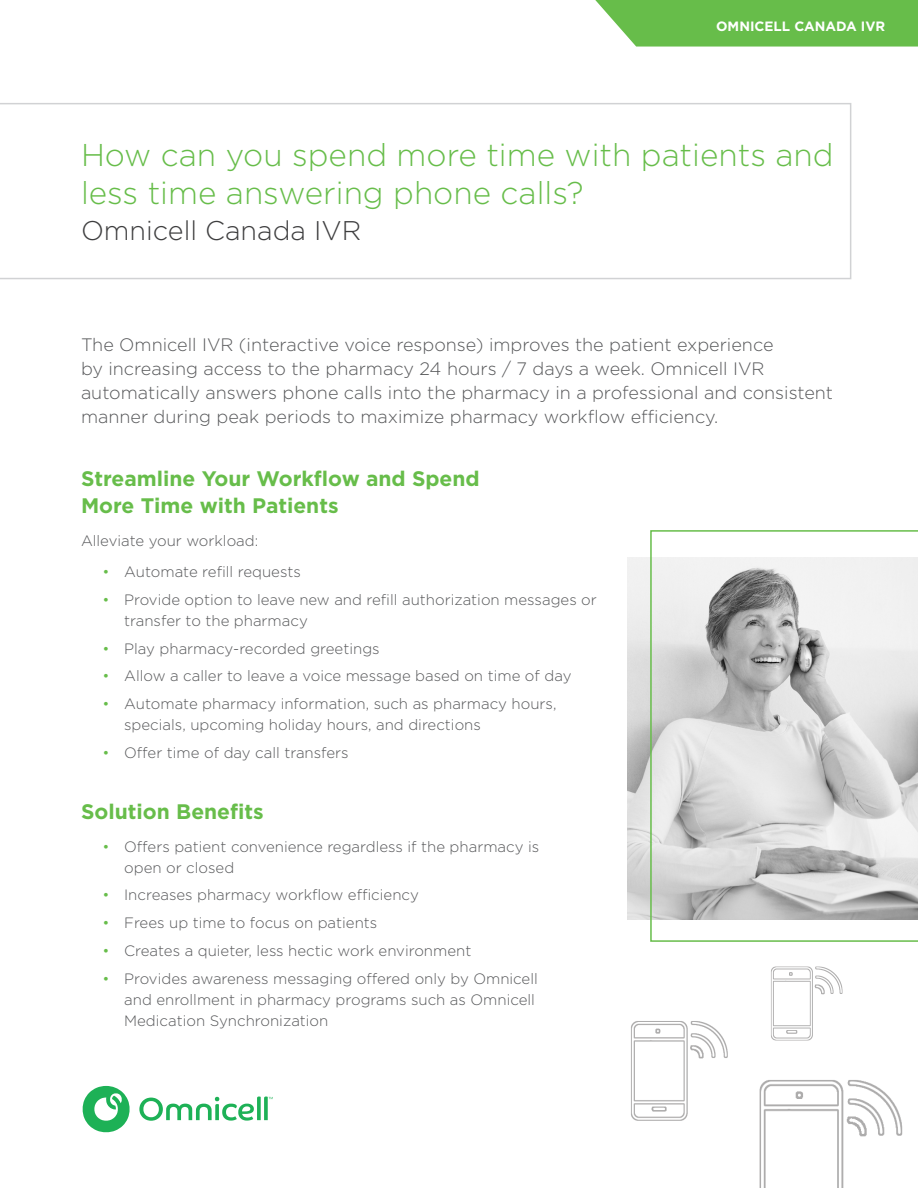
<style>
.page{position:relative;width:918px;height:1188px;background:#fff}
.page>*{position:absolute;margin:0;border:0;box-sizing:border-box;transform-origin:0 0}
.t1{font:300 31.5px/37.5px "Gotham";color:#67bd4a}
.t2{font:300 27px "Gotham";color:#3e3e3f}
.t3{font:700 21px "Gotham";color:#67bd4a}
.body{font:300 18px/24px "Gotham";color:#57585a}
.paragraph_before_bul{font:300 15px/21px "Gotham";color:#57585a}
.t4{font:700 13.5px "Gotham";color:#fff}
.s1{color:#67bd4a}
</style>
<div class="page">
<svg style="left:83px;top:1086px;width:47px;height:46px"></svg>
<svg style="left:139px;top:1097px;width:134px;height:24px"></svg>
<svg style="left:0;top:103px;width:851px;height:176px"></svg>
<svg style="left:595px;top:0;width:323px;height:47px"></svg>
<img style="left:627px;top:558px;width:23px;height:361px">
<svg style="left:650px;top:530px;width:268px;height:412px"></svg>
<img style="left:771px;top:966px;width:72px;height:75px">
<img style="left:631px;top:1021px;width:97px;height:100px">
<img style="left:759px;top:1080px;width:144px;height:108px">
<p class="t4" style="left:716px;top:17px;width:171px">OMNICELL CANADA IVR</p>
<p class="t1" style="left:81px;top:135px;width:754px">How can you spend more time with patients and less time answering phone calls?</p>
<p class="t2" style="left:81px;top:213px;width:282px">Omnicell Canada IVR</p>
<p class="body" style="left:81px;top:332px;width:754px">The Omnicell IVR (interactive voice response) improves the patient experience<br>by increasing access to the pharmacy 24 hours / 7 days a week. Omnicell IVR automatically answers phone calls into the pharmacy in a professional and consistent manner during peak periods to maximize pharmacy workflow efficiency.</p>
<p class="t3" style="left:81px;top:464px;width:400px">Streamline Your Workflow and Spend</p>
<p class="t3" style="left:81px;top:491px;width:259px">More Time with Patients</p>
<p class="paragraph_before_bul" style="left:81px;top:529px;width:179px">Alleviate your workload:</p>
<p class="paragraph_before_bul" style="left:103px;top:561px;width:200px"><span class="s1">•</span> Automate refill requests</p>
<p class="paragraph_before_bul" style="left:124px;top:589px;width:474px;text-indent:-22px"><span class="s1">•</span> Provide option to leave new and refill authorization messages or transfer to the pharmacy</p>
<p class="paragraph_before_bul" style="left:103px;top:637px;width:279px"><span class="s1">•</span> Play pharmacy-recorded greetings</p>
<p class="paragraph_before_bul" style="left:103px;top:665px;width:470px"><span class="s1">•</span> Allow a caller to leave a voice message based on time of day</p>
<p class="paragraph_before_bul" style="left:124px;top:693px;width:434px;text-indent:-22px"><span class="s1">•</span> Automate pharmacy information, such as pharmacy hours, specials, upcoming holiday hours, and directions</p>
<p class="paragraph_before_bul" style="left:103px;top:742px;width:248px"><span class="s1">•</span> Offer time of day call transfers</p>
<p class="t3" style="left:81px;top:797px;width:184px">Solution Benefits</p>
<p class="paragraph_before_bul" style="left:124px;top:835px;width:417px;text-indent:-22px"><span class="s1">•</span> Offers patient convenience regardless if the pharmacy is open or closed</p>
<p class="paragraph_before_bul" style="left:103px;top:884px;width:318px"><span class="s1">•</span> Increases pharmacy workflow efficiency</p>
<p class="paragraph_before_bul" style="left:103px;top:912px;width:276px"><span class="s1">•</span> Frees up time to focus on patients</p>
<p class="paragraph_before_bul" style="left:103px;top:940px;width:370px"><span class="s1">•</span> Creates a quieter, less hectic work environment</p>
<p class="paragraph_before_bul" style="left:124px;top:967px;width:415px;text-indent:-22px"><span class="s1">•</span> Provides awareness messaging offered only by Omnicell and enrollment in pharmacy programs such as Omnicell<br>Medication Synchronization</p>
</div>
